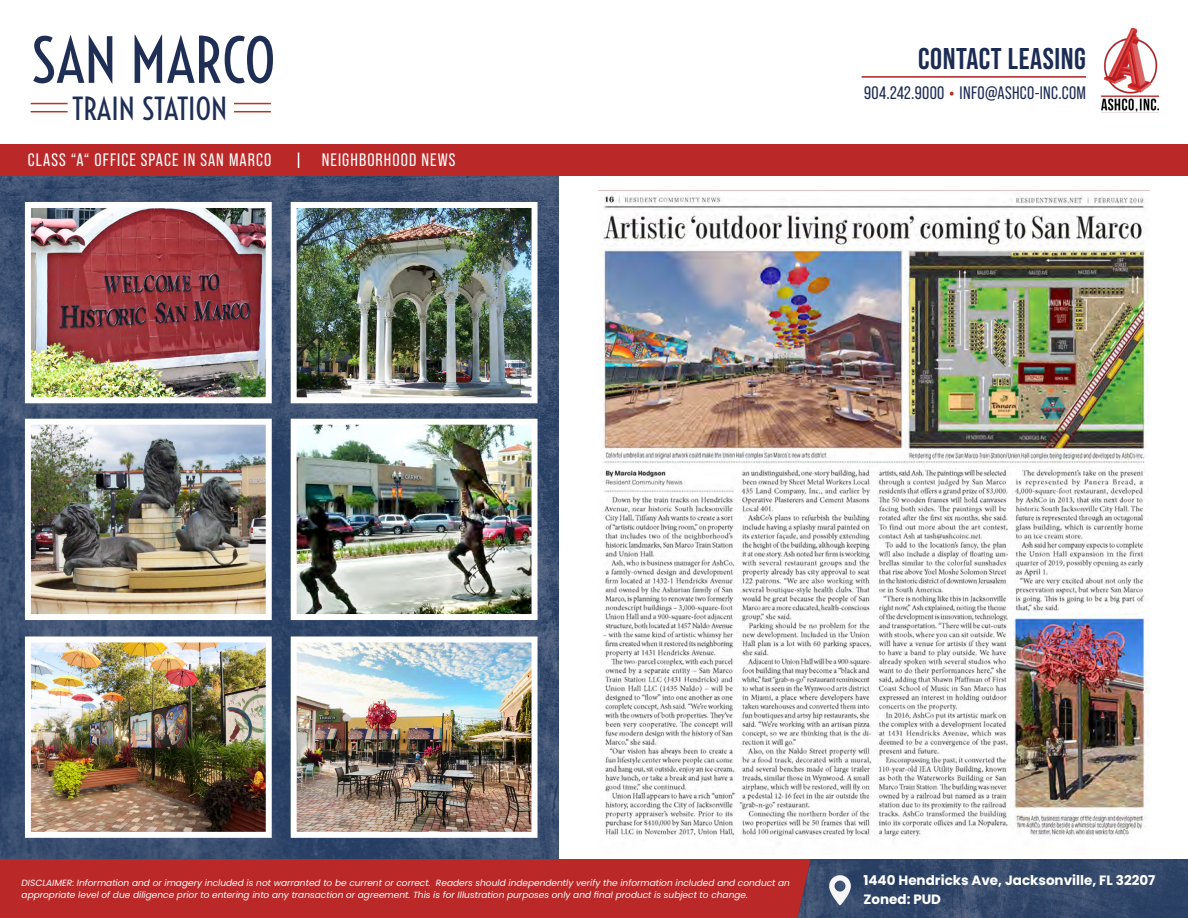
<style>
.page{position:relative;width:1188px;height:918px;background:#fff}
.page>*{position:absolute;margin:0;border:0;box-sizing:border-box;transform-origin:0 0}
.t1{font:60px "Voltaire";color:#1e2e54}
.t2{font:700 30px "Bebas Neue Pro";letter-spacing:.02em;color:#1b2b53}
.t3{font:30px "Voltaire";letter-spacing:-.005em;color:#1e2e54}
.t4{font:18px "Bebas Neue Pro";letter-spacing:.06em;color:#fff}
.t5{font:18px "Bebas Neue Pro";letter-spacing:.02em;color:#1b2b53}
.t6{font:700 13.5px "Poppins";color:#fff}
.t7{font:italic 9px/12px "Poppins";color:#fff}
</style>
<div class="page">
<hr style="left:862px;top:76px;width:224px;height:2px;background:#ac2325">
<svg style="left:950px;top:92px;width:4px;height:4px"></svg>
<img style="left:1102px;top:29px;width:56px;height:83px">
<div style="left:0;top:144px;width:1188px;height:32px;background:#ba2828"></div>
<hr style="left:31px;top:111px;width:37px;height:1px;background:#b73429">
<hr style="left:234px;top:111px;width:37px;height:1px;background:#b73429">
<hr style="left:31px;top:103px;width:37px;height:1px;background:#b73429">
<hr style="left:234px;top:103px;width:37px;height:1px;background:#b73429">
<div style="left:0;top:859px;width:811px;height:59px;background:#ba2828"></div>
<svg style="left:798px;top:859px;width:390px;height:59px;background:#394a6b"></svg>
<img style="left:0;top:176px;width:559px;height:683px">
<img style="left:602px;top:195px;width:548px;height:643px">
<img style="left:32px;top:209px;width:233px;height:187px">
<div style="left:25px;top:202px;width:247px;height:201px;border:6px solid #fff"></div>
<img style="left:32px;top:426px;width:233px;height:187px">
<div style="left:25px;top:419px;width:247px;height:201px;border:6px solid #fff"></div>
<img style="left:32px;top:643px;width:233px;height:188px">
<div style="left:25px;top:636px;width:247px;height:202px;border:6px solid #fff"></div>
<img style="left:298px;top:209px;width:233px;height:187px">
<div style="left:291px;top:202px;width:247px;height:201px;border:6px solid #fff"></div>
<img style="left:298px;top:426px;width:233px;height:187px">
<div style="left:291px;top:419px;width:247px;height:201px;border:6px solid #fff"></div>
<img style="left:298px;top:643px;width:233px;height:188px">
<div style="left:291px;top:636px;width:247px;height:202px;border:6px solid #fff"></div>
<svg style="left:298px;top:153px;width:1px;height:15px"></svg>
<h1 class="t1" style="left:31px;top:12px;width:247px">SAN MARCO</h1>
<h2 class="t3" style="left:73px;top:85px;width:156px">TRAIN STATION</h2>
<h3 class="t4" style="left:28px;top:150px;width:245px">CLASS “A“ OFFICE SPACE IN SAN MARCO</h3>
<p class="t4" style="left:322px;top:150px;width:135px">NEIGHBORHOOD NEWS</p>
<h2 class="t2" style="left:918px;top:42px;width:169px">CONTACT LEASING</h2>
<h3 class="t5" style="left:864px;top:83px;width:223px">904.242.9000 INFO@ASHCO-INC.COM</h3>
<p class="t7" style="left:22px;top:877px;width:770px">DISCLAIMER: Information and or imagery included is not warranted to be current or correct. Readers should independently verify the information included and conduct an appropriate level of due diligence prior to entering into any transaction or agreement. This is for Illustration purposes only and final product is subject to change.</p>
<p class="t6" style="left:863px;top:873px;width:294px">1440 Hendricks Ave, Jacksonville, FL 32207</p>
<p class="t6" style="left:863px;top:891px;width:79px">Zoned: PUD</p>
</div>
